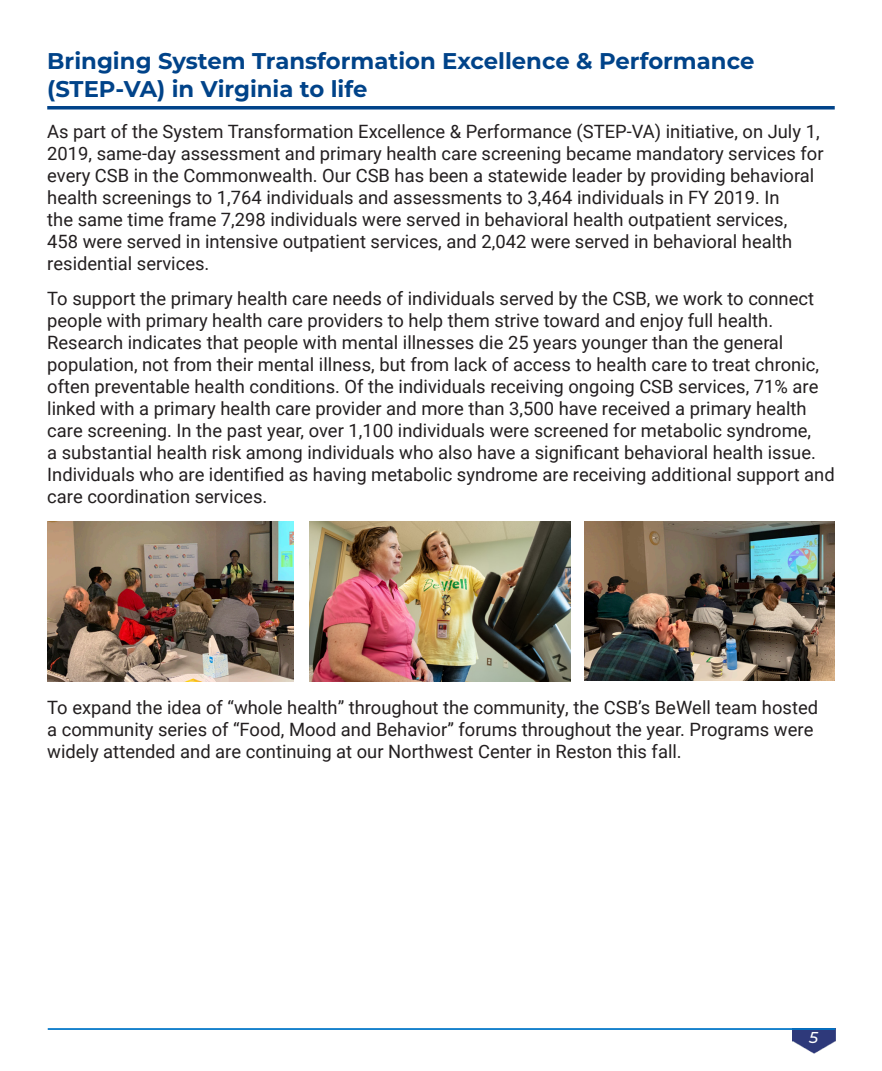
<style>
.page{position:relative;width:882px;height:1071px;background:#fff}
.page>*{position:absolute;margin:0;border:0;box-sizing:border-box;transform-origin:0 0}
.Main_Heading{font:700 22.75px/27.3px "Montserrat";color:#004389}
.Body_text{font:18.38px/22.1px "Roboto";color:#231f20}
.t1{font:italic 500 15.75px "Montserrat Alternates";color:#fff}
</style>
<div class="page">
<img style="left:792px;top:1030px;width:43px;height:24px">
<hr style="left:48px;top:1028px;width:787px;height:2px;background:#0076c8">
<svg style="left:47px;top:106px;width:788px;height:4px;background:#1f5997"></svg>
<img style="left:47px;top:522px;width:246px;height:160px">
<img style="left:584px;top:522px;width:251px;height:159px">
<img style="left:309px;top:522px;width:261px;height:159px">
<p class="Main_Heading" style="left:47px;top:46px;width:709px">Bringing System Transformation Excellence &amp; Performance (STEP-VA) in Virginia to life</p>
<p class="Body_text" style="left:47px;top:120px;width:778px">As part of the System Transformation Excellence &amp; Performance (STEP-VA) initiative, on July 1, 2019, same-day assessment and primary health care screening became mandatory services for every CSB in the Commonwealth. Our CSB has been a statewide leader by providing behavioral health screenings to 1,764 individuals and assessments to 3,464 individuals in FY 2019. In<br>the same time frame 7,298 individuals were served in behavioral health outpatient services,<br>458 were served in intensive outpatient services, and 2,042 were served in behavioral health residential services.</p>
<p class="Body_text" style="left:47px;top:286px;width:789px">To support the primary health care needs of individuals served by the CSB, we work to connect people with primary health care providers to help them strive toward and enjoy full health.<br>Research indicates that people with mental illnesses die 25 years younger than the general population, not from their mental illness, but from lack of access to health care to treat chronic, often preventable health conditions. Of the individuals receiving ongoing CSB services, 71% are linked with a primary health care provider and more than 3,500 have received a primary health care screening. In the past year, over 1,100 individuals were screened for metabolic syndrome,<br>a substantial health risk among individuals who also have a significant behavioral health issue.<br>Individuals who are identified as having metabolic syndrome are receiving additional support and care coordination services.</p>
<p class="Body_text" style="left:47px;top:696px;width:772px">To expand the idea of “whole health” throughout the community, the CSB’s BeWell team hosted a community series of “Food, Mood and Behavior” forums throughout the year. Programs were widely attended and are continuing at our Northwest Center in Reston this fall.</p>
<p class="t1" style="left:809px;top:1026px;width:11px">5</p>
</div>
